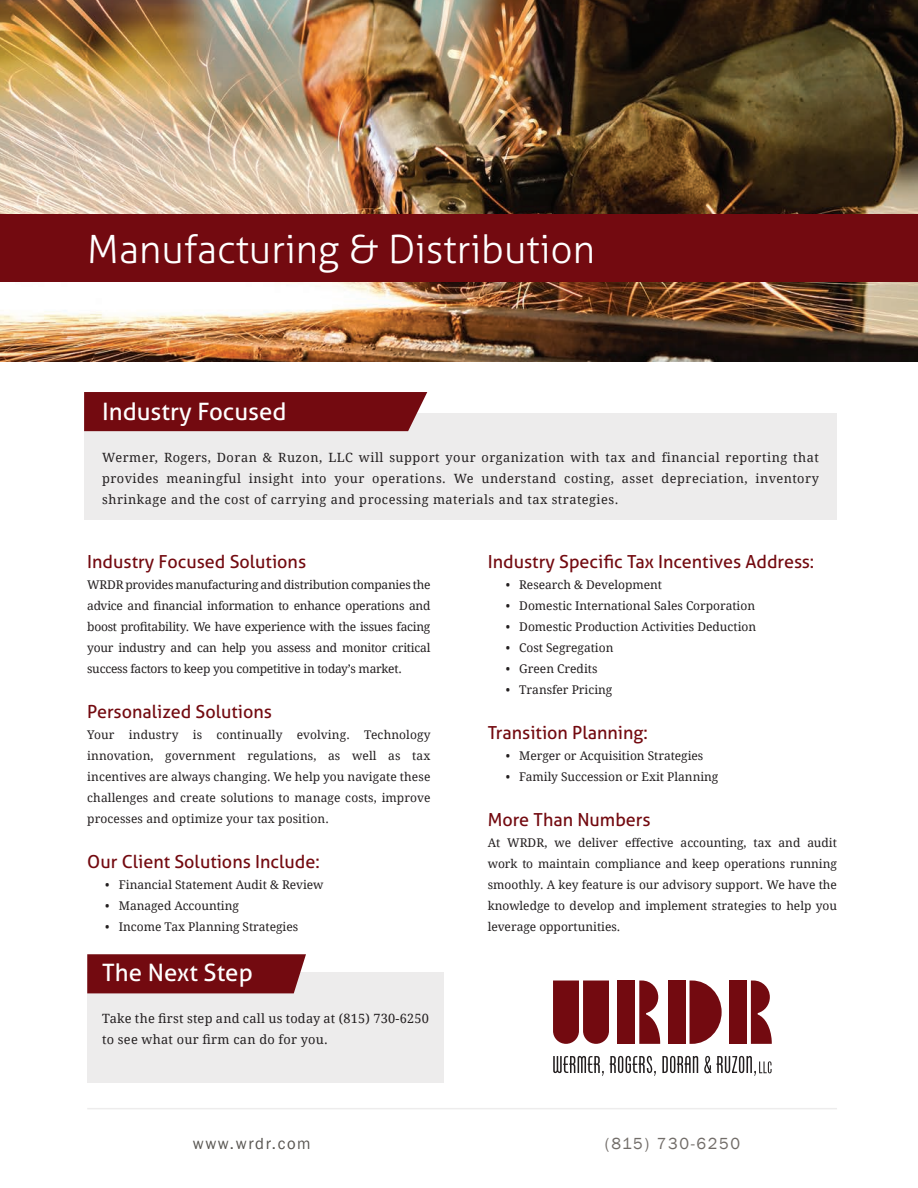
<style>
.page{position:relative;width:918px;height:1188px;background:#fff}
.page>*{position:absolute;margin:0;border:0;box-sizing:border-box;transform-origin:0 0}
.t1{font:300 39px "Aller";color:#fff}
.t2{font:24px "Aller";color:#fff}
.t3{font:18px "Aller";color:#730a10}
.t4{font:16.5px "Franklin Gothic";letter-spacing:.1em;color:#716c68}
.t5{font:16.5px "Franklin Gothic";letter-spacing:.1em;color:#585551}
.t6{font:12.75px/21px "Droid Serif";letter-spacing:.02em;color:#231f20}
.t7{font:12px/21px "Droid Serif";color:#231f20;text-align:justify}
</style>
<div class="page">
<div style="left:87px;top:972px;width:357px;height:111px;background:#edecec"></div>
<div style="left:87px;top:954px;width:219px;height:39px;background:#730a10"></div>
<hr style="left:87px;top:1108px;width:750px;height:1px;background:#edecec">
<svg style="left:553px;top:981px;width:56px;height:63px;background:#83262b"></svg>
<div style="left:618px;top:981px;width:17px;height:63px;background:#730a10"></div>
<div style="left:668px;top:981px;width:17px;height:63px;background:#730a10"></div>
<svg style="left:690px;top:981px;width:32px;height:63px"></svg>
<svg style="left:639px;top:981px;width:21px;height:63px"></svg>
<div style="left:729px;top:981px;width:18px;height:63px;background:#730a10"></div>
<svg style="left:751px;top:981px;width:21px;height:63px"></svg>
<svg style="left:662px;top:1056px;width:36px;height:17px"></svg>
<svg style="left:553px;top:1056px;width:51px;height:20px"></svg>
<svg style="left:610px;top:1056px;width:46px;height:20px"></svg>
<svg style="left:704px;top:1056px;width:68px;height:20px"></svg>
<img style="left:0;top:0;width:918px;height:362px">
<div style="left:0;top:215px;width:918px;height:67px;background:#730a10"></div>
<div style="left:84px;top:413px;width:753px;height:106px;background:#edecec"></div>
<div style="left:84px;top:392px;width:343px;height:39px;background:#730a10"></div>
<h1 class="t1" style="left:87px;top:225px;width:509px">Manufacturing &amp; Distribution</h1>
<h2 class="t2" style="left:102px;top:397px;width:186px">Industry Focused</h2>
<p class="t6" style="left:102px;top:447px;width:718px;text-align:justify">Wermer, Rogers, Doran &amp; Ruzon, LLC will support your organization with tax and financial reporting that provides meaningful insight into your operations. We understand costing, asset depreciation, inventory shrinkage and the cost of carrying and processing materials and tax strategies.</p>
<h3 class="t3" style="left:87px;top:550px;width:220px">Industry Focused Solutions</h3>
<p class="t7" style="left:87px;top:574px;width:345px">WRDR provides manufacturing and distribution companies the advice and financial information to enhance operations and boost profitability. We have experience with the issues facing your industry and can help you assess and monitor critical success factors to keep you competitive in today’s market.</p>
<h3 class="t3" style="left:87px;top:700px;width:186px">Personalized Solutions</h3>
<p class="t7" style="left:87px;top:724px;width:345px">Your industry is continually evolving. Technology innovation, government regulations, as well as tax incentives are always changing. We help you navigate these challenges and create solutions to manage costs, improve processes and optimize your tax position.</p>
<h3 class="t3" style="left:87px;top:850px;width:234px">Our Client Solutions Include:</h3>
<p class="t7" style="left:105px;top:874px;width:220px">• Financial Statement Audit &amp; Review</p>
<p class="t7" style="left:105px;top:895px;width:135px">• Managed Accounting</p>
<p class="t7" style="left:105px;top:916px;width:194px">• Income Tax Planning Strategies</p>
<h2 class="t2" style="left:102px;top:958px;width:152px">The Next Step</h2>
<p class="t6" style="left:102px;top:1008px;width:328px">Take the first step and call us today at (815) 730-6250 to see what our firm can do for you.</p>
<h3 class="t3" style="left:488px;top:550px;width:328px">Industry Specific Tax Incentives Address:</h3>
<p class="t7" style="left:506px;top:574px;width:158px">• Research &amp; Development</p>
<p class="t7" style="left:506px;top:595px;width:251px">• Domestic International Sales Corporation</p>
<p class="t7" style="left:506px;top:616px;width:252px">• Domestic Production Activities Deduction</p>
<p class="t7" style="left:506px;top:637px;width:109px">• Cost Segregation</p>
<p class="t7" style="left:506px;top:658px;width:93px">• Green Credits</p>
<p class="t7" style="left:506px;top:679px;width:108px">• Transfer Pricing</p>
<h3 class="t3" style="left:488px;top:721px;width:162px">Transition Planning:</h3>
<p class="t7" style="left:506px;top:745px;width:199px">• Merger or Acquisition Strategies</p>
<p class="t7" style="left:506px;top:766px;width:214px">• Family Succession or Exit Planning</p>
<h3 class="t3" style="left:488px;top:808px;width:164px">More Than Numbers</h3>
<p class="t7" style="left:488px;top:832px;width:351px">At WRDR, we deliver effective accounting, tax and audit work to maintain compliance and keep operations running smoothly. A key feature is our advisory support. We have the knowledge to develop and implement strategies to help you leverage opportunities.</p>
<h3 class="t5" style="left:193px;top:1133px;width:119px">www.wrdr.com</h3>
<h3 class="t4" style="left:605px;top:1133px;width:137px">(815) 730-6250</h3>
</div>
